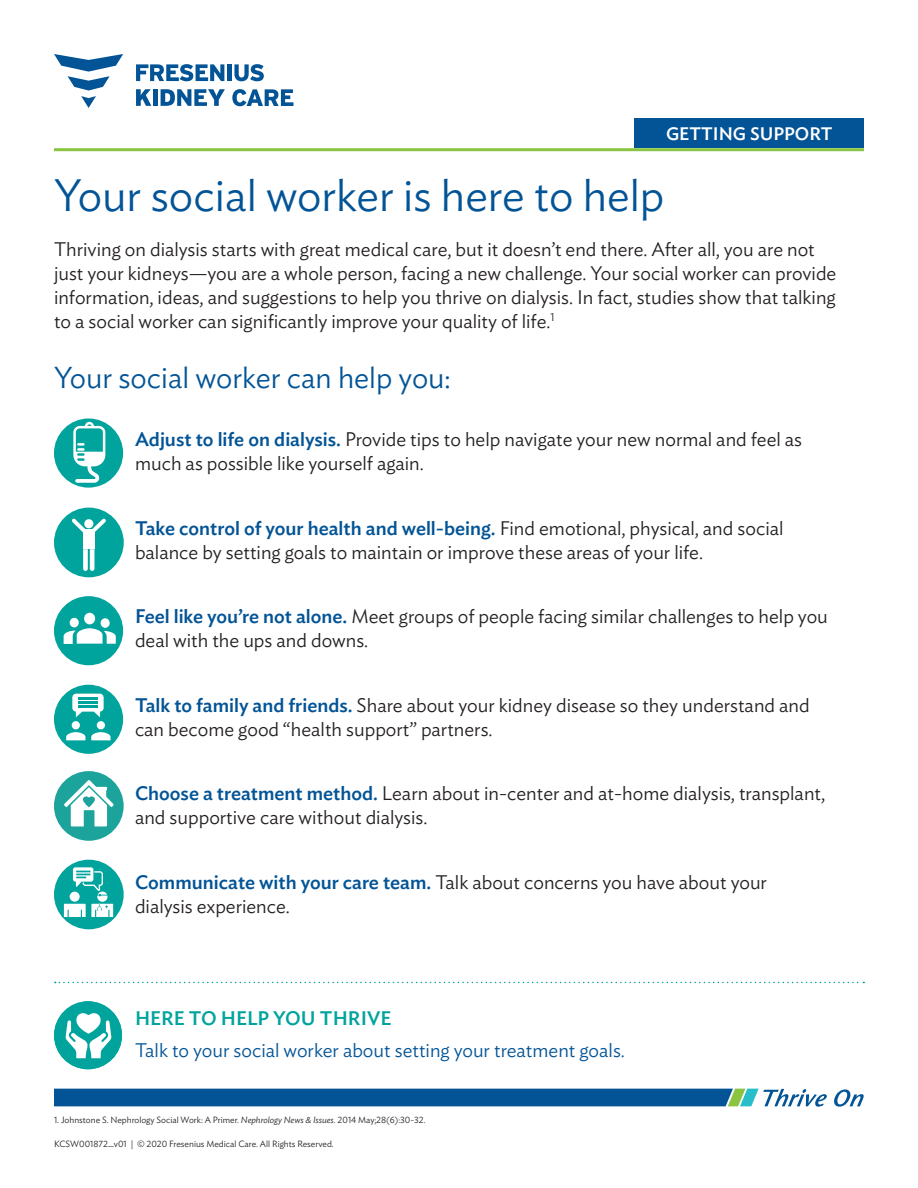
<style>
.page{position:relative;width:918px;height:1188px;background:#fff}
.page>*{position:absolute;margin:0;border:0;box-sizing:border-box;transform-origin:0 0}
.t1{font:300 45px "Ideal Sans";color:#035496}
.t2{font:300 30px "Ideal Sans";color:#035496}
.t3{font:300 19.5px/24px "Ideal Sans";color:#231f20}
.t4{font:300 19.5px "Ideal Sans";color:#035496}
.t5{font:500 19.5px "Ideal Sans";color:#00a49d}
.t6{font:500 18px "Ideal Sans";color:#fff}
.t7{font:300 9px "Ideal Sans";color:#231f20}
.s1{font-weight:500;color:#035496}
.s2{font-style:italic}
</style>
<div class="page">
<div style="left:634px;top:118px;width:230px;height:30px;background:#035496"></div>
<hr style="left:54px;top:148px;width:810px;height:3px;background:#89c541">
<svg style="left:54px;top:54px;width:69px;height:54px"></svg>
<svg style="left:136px;top:64px;width:88px;height:17px"></svg>
<div style="left:227px;top:64px;width:5px;height:17px;background:#035496"></div>
<svg style="left:234px;top:64px;width:30px;height:17px"></svg>
<svg style="left:232px;top:89px;width:62px;height:17px"></svg>
<svg style="left:136px;top:89px;width:15px;height:17px"></svg>
<hr style="left:153px;top:89px;width:4px;height:17px;background:#035496">
<svg style="left:161px;top:89px;width:64px;height:17px"></svg>
<svg style="left:834px;top:1089px;width:30px;height:18px"></svg>
<svg style="left:54px;top:1089px;width:773px;height:18px;background:#1f68a0"></svg>
<svg style="left:55px;top:982px;width:809px;height:1px"></svg>
<svg style="left:54px;top:1001px;width:68px;height:68px"></svg>
<div style="left:54px;top:418px;width:69px;height:70px;background:#00a49d;border-radius:50%"></div>
<svg style="left:73px;top:422px;width:32px;height:61px"></svg>
<div style="left:54px;top:508px;width:70px;height:69px;background:#00a49d;border-radius:50%"></div>
<div style="left:83px;top:529px;width:11px;height:20px;background:#fff"></div>
<svg style="left:83px;top:549px;width:11px;height:22px"></svg>
<svg style="left:72px;top:518px;width:34px;height:15px"></svg>
<div style="left:54px;top:596px;width:69px;height:69px;background:#00a49d;border-radius:50%"></div>
<svg style="left:64px;top:613px;width:52px;height:31px"></svg>
<div style="left:54px;top:685px;width:69px;height:69px;background:#00a49d;border-radius:50%"></div>
<svg style="left:66px;top:694px;width:45px;height:46px"></svg>
<hr style="left:78px;top:698px;width:20px;height:2px;background:#00a49d">
<hr style="left:78px;top:702px;width:20px;height:2px;background:#00a49d">
<hr style="left:78px;top:706px;width:20px;height:2px;background:#00a49d">
<div style="left:54px;top:771px;width:70px;height:70px;background:#1ca49c;border-radius:50%"></div>
<svg style="left:64px;top:780px;width:50px;height:46px"></svg>
<div style="left:54px;top:860px;width:70px;height:69px;background:#00a49d;border-radius:50%"></div>
<svg style="left:64px;top:867px;width:49px;height:50px"></svg>
<p class="t6" style="left:666px;top:120px;width:168px">GETTING SUPPORT</p>
<h1 class="t1" style="left:54px;top:161px;width:612px">Your social worker is here to help</h1>
<p class="t3" style="left:54px;top:235px;width:784px">Thriving on dialysis starts with great medical care, but it doesn’t end there. After all, you are not just your kidneys—you are a whole person, facing a new challenge. Your social worker can provide information, ideas, and suggestions to help you thrive on dialysis. In fact, studies show that talking to a social worker can significantly improve your quality of life.<sup>1</sup></p>
<h2 class="t2" style="left:54px;top:355px;width:398px">Your social worker can help you:</h2>
<p class="t3" style="left:135px;top:426px;width:669px"><span class="s1">Adjust to life on dialysis.</span> Provide tips to help navigate your new normal and feel as much as possible like yourself again.</p>
<p class="t3" style="left:135px;top:514px;width:650px"><span class="s1">Take control of your health and well-being.</span> Find emotional, physical, and social balance by setting goals to maintain or improve these areas of your life.</p>
<p class="t3" style="left:135px;top:603px;width:694px"><span class="s1">Feel like you’re not alone.</span> Meet groups of people facing similar challenges to help you deal with the ups and downs.</p>
<p class="t3" style="left:135px;top:691px;width:676px"><span class="s1">Talk to family and friends.</span> Share about your kidney disease so they understand and can become good “health support” partners.</p>
<p class="t3" style="left:135px;top:780px;width:692px"><span class="s1">Choose a treatment method.</span> Learn about in-center and at-home dialysis, transplant, and supportive care without dialysis.</p>
<p class="t3" style="left:135px;top:868px;width:634px"><span class="s1">Communicate with your care team.</span> Talk about concerns you have about your dialysis experience.</p>
<p class="t5" style="left:135px;top:1004px;width:258px">HERE TO HELP YOU THRIVE</p>
<p class="t4" style="left:135px;top:1035px;width:491px">Talk to your social worker about setting your treatment goals.</p>
<p class="t7" style="left:54px;top:1113px;width:373px">1. Johnstone S. Nephrology Social Work: A Primer. <span class="s2">Nephrology News &amp; Issues</span>. 2014 May;28(6):30-32.</p>
<p class="t7" style="left:54px;top:1137px;width:281px">KCSW001872_v01 | © 2020 Fresenius Medical Care. All Rights Reserved.</p>
</div>
